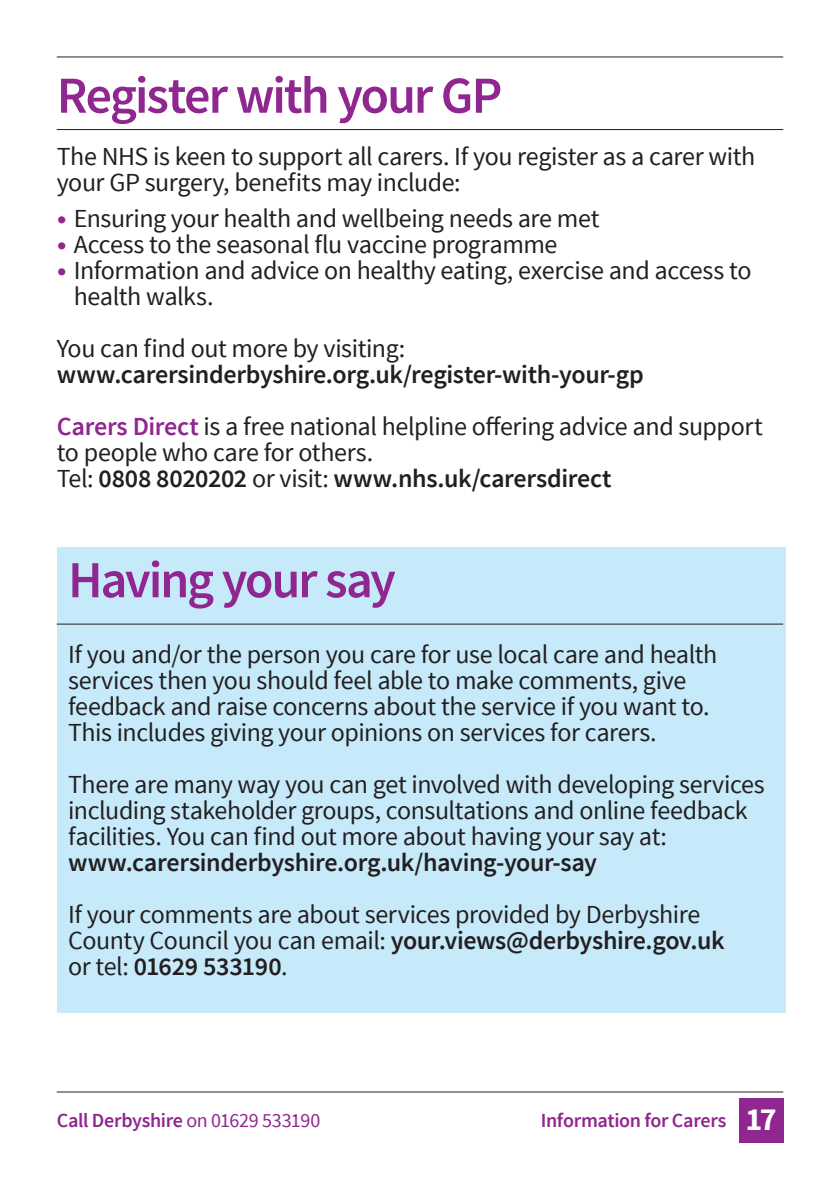
<style>
.page{position:relative;width:840px;height:1191px;background:#fff}
.page>*{position:absolute;margin:0;border:0;box-sizing:border-box;transform-origin:0 0}
.t1{font:600 52px "Source Sans Pro";letter-spacing:-.04em;color:#90268f}
.t2{font:700 32px "Source Sans Pro";color:#fff}
.t3{font:26px/26px "Source Sans Pro";letter-spacing:-.015em;color:#231f20}
.t4{font:600 26px/52px "Source Sans Pro";letter-spacing:-.015em;color:#231f20}
.t5{font:600 20px "Source Sans Pro";letter-spacing:-.015em;color:#90268f}
.s1{font-family:"Helvetica Neue";font-size:20px;color:#90268f}
.s2{color:#90268f}
.s3{font-weight:400}
.s4{font-weight:600}
</style>
<div class="page">
<hr style="left:57px;top:57px;width:725px;height:1px;background:#231f20">
<hr style="left:57px;top:1091px;width:725px;height:1px;background:#231f20">
<div style="left:738px;top:1098px;width:44px;height:44px;background:#90268f"></div>
<div style="left:57px;top:547px;width:728px;height:465px;background:#c6eafa"></div>
<hr style="left:57px;top:129px;width:725px;height:1px;background:#231f20">
<hr style="left:57px;top:624px;width:725px;height:1px;background:#231f20">
<h1 class="t1" style="left:57px;top:63px;width:447px">Register with your GP</h1>
<p class="t3" style="left:57px;top:144px;width:699px">The NHS is keen to support all carers. If you register as a carer with your GP surgery, benefits may include:</p>
<p class="t3" style="left:57px;top:206px;width:544px"><span class="s1">•</span> Ensuring your health and wellbeing needs are met</p>
<p class="t3" style="left:57px;top:232px;width:502px"><span class="s1">•</span> Access to the seasonal flu vaccine programme</p>
<p class="t3" style="left:74px;top:258px;width:678px;text-indent:-17px"><span class="s1">•</span> Information and advice on healthy eating, exercise and access to health walks.</p>
<p class="t3" style="left:57px;top:336px;width:350px">You can find out more by visiting:</p>
<p class="t4" style="left:57px;top:349px;width:707px">www.carersinderbyshire.org.uk/register-with-your-gp<br><span class="s2">Carers Direct</span> <span class="s3">is a free national helpline offering advice and support</span></p>
<p class="t3" style="left:57px;top:440px;width:556px">to people who care for others.<br>Tel: <span class="s4">0808 8020202</span> or visit: <span class="s4">www.nhs.uk/carersdirect</span></p>
<h1 class="t1" style="left:68px;top:547px;width:329px">Having your say</h1>
<p class="t3" style="left:68px;top:642px;width:650px">If you and/or the person you care for use local care and health services then you should feel able to make comments, give feedback and raise concerns about the service if you want to.<br>This includes giving your opinions on services for carers.</p>
<p class="t3" style="left:68px;top:772px;width:697px">There are many way you can get involved with developing services including stakeholder groups, consultations and online feedback facilities. You can find out more about having your say at:</p>
<p class="t4" style="left:68px;top:837px;width:530px">www.carersinderbyshire.org.uk/having-your-say</p>
<p class="t3" style="left:68px;top:902px;width:657px">If your comments are about services provided by Derbyshire<br>County Council you can email: <span class="s4">your.views@derbyshire.gov.uk </span>or tel: <span class="s4">01629 533190</span>.</p>
<p class="t5" style="left:57px;top:1107px;width:265px">Call Derbyshire <span class="s3">on 01629 533190</span></p>
<p class="t5" style="left:540px;top:1107px;width:187px">Information for Carers</p>
<p class="t2" style="left:745px;top:1098px;width:33px">17</p>
</div>
